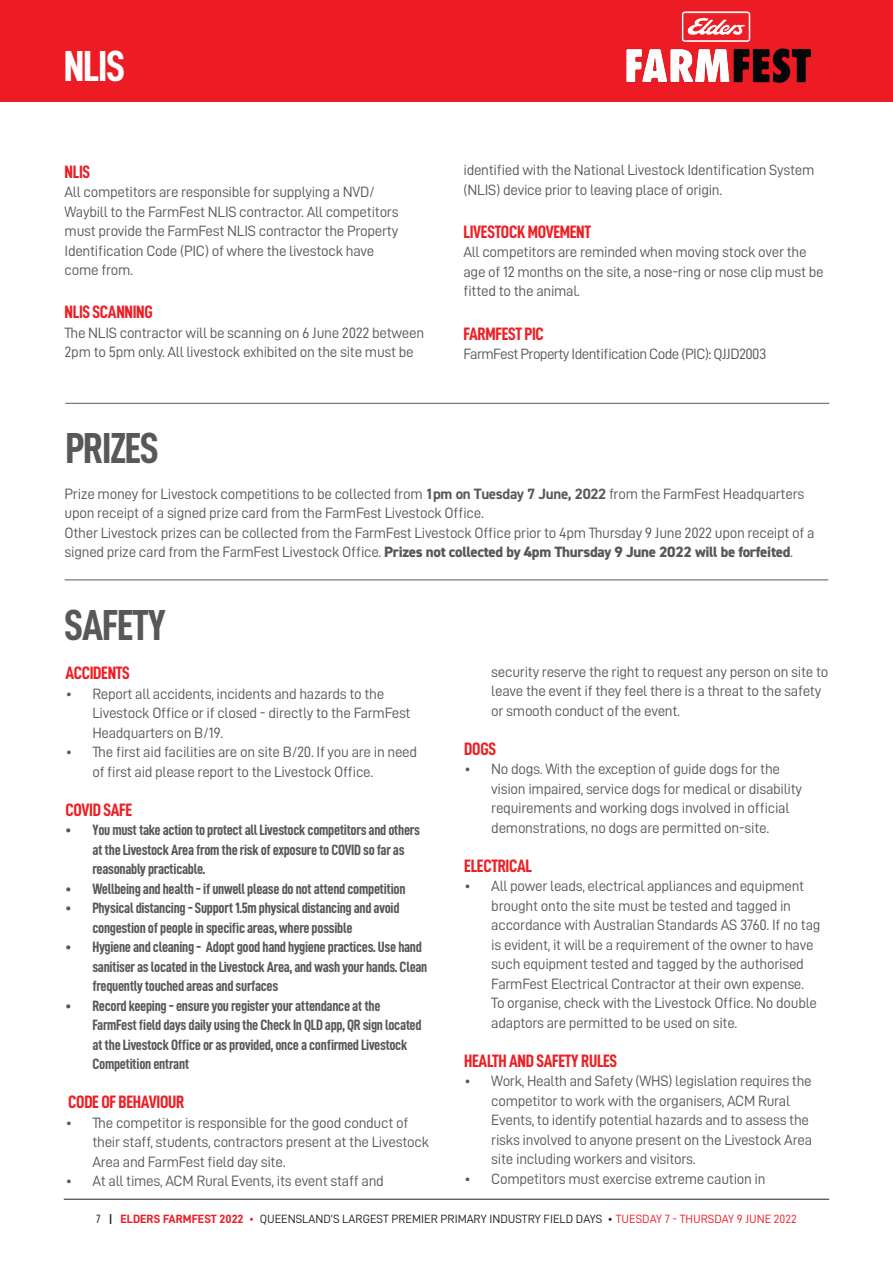
<style>
.page{position:relative;width:893px;height:1263px;background:#fff}
.page>*{position:absolute;margin:0;border:0;box-sizing:border-box;transform-origin:0 0}
.t1{font:43.5px "D DIN Condensed Bold";letter-spacing:-.025em;color:#57585a}
.t2{font:43.5px "D DIN Condensed Bold";color:#fff}
.Leadin_white{font:18px "D DIN Condensed Bold";letter-spacing:-.02em;color:#ed1f25}
.Leadin_white-2{font:15px/19.5px "D DIN";letter-spacing:-.02em;color:#57585a}
.t3{font:15px/19.5px "D DIN Condensed Bold";letter-spacing:-.02em;color:#57585a}
.Leadin_white-3{font:15px "D DIN";letter-spacing:-.04em;color:#57585a}
.t4{font:12px "D DIN";color:#231f20}
.s1{font-family:"DIN2014";font-weight:700}
.s2{font-family:"DIN2014";font-weight:800}
.s3{font-family:"D DIN Condensed"}
.s4{font-family:"D DIN Condensed Bold"}
.s5{font-family:"D DIN Bold";color:#ed1c24}
.s6{color:#ed1c24}
</style>
<div class="page">
<div style="left:0;top:0;width:893px;height:102px;background:#ed1c24"></div>
<hr style="left:64px;top:1199px;width:765px;height:1px;background:#231f20">
<img style="left:626px;top:12px;width:185px;height:71px">
<hr style="left:65px;top:403px;width:764px;height:1px;background:#57585a">
<hr style="left:65px;top:579px;width:763px;height:1px;background:#57585a">
<p class="t2" style="left:64px;top:42px;width:63px">NLIS</p>
<p class="Leadin_white" style="left:65px;top:161px;width:27px">NLIS</p>
<p class="Leadin_white-2" style="left:65px;top:182px;width:336px">All competitors are responsible for supplying a NVD/ Waybill to the FarmFest NLIS contractor. All competitors must provide the FarmFest NLIS contractor the Property Identification Code (PIC) of where the livestock have come from.</p>
<p class="Leadin_white" style="left:65px;top:302px;width:90px">NLIS SCANNING</p>
<p class="Leadin_white-2" style="left:65px;top:323px;width:361px">The NLIS contractor will be scanning on 6 June 2022 between<br>2pm to 5pm only. All livestock exhibited on the site must be</p>
<p class="t1" style="left:65px;top:424px;width:95px">PRIZES</p>
<p class="Leadin_white-2" style="left:463px;top:160px;width:353px">identified with the National Livestock Identification System (NLIS) device prior to leaving place of origin.</p>
<p class="Leadin_white" style="left:463px;top:222px;width:129px">LIVESTOCK MOVEMENT</p>
<p class="Leadin_white-2" style="left:463px;top:242px;width:362px">All competitors are reminded when moving stock over the age of 12 months on the site, a nose-ring or nose clip must be fitted to the animal.</p>
<p class="Leadin_white" style="left:463px;top:323px;width:82px">FARMFEST PIC</p>
<p class="Leadin_white-3" style="left:463px;top:346px;width:304px">FarmFest Property Identification Code (PIC): QJJD2003</p>
<p class="Leadin_white-2" style="left:65px;top:483px;width:741px">Prize money for Livestock competitions to be collected from <span class="s1">1pm on Tuesday 7 June, 2022</span> from the FarmFest Headquarters upon receipt of a signed prize card from the FarmFest Livestock Office.</p>
<p class="Leadin_white-2" style="left:65px;top:522px;width:751px">Other Livestock prizes can be collected from the FarmFest Livestock Office prior to 4pm Thursday 9 June 2022 upon receipt of a signed prize card from the FarmFest Livestock Office. <span class="s2">Prizes not collected by 4pm Thursday 9 June 2022 will be forfeited</span>.</p>
<p class="t1" style="left:65px;top:601px;width:103px">SAFETY</p>
<p class="Leadin_white" style="left:65px;top:663px;width:66px">ACCIDENTS</p>
<p class="Leadin_white-2" style="left:92px;top:684px;width:320px;text-indent:-27px">• Report all accidents, incidents and hazards to the<br>Livestock Office or if closed - directly to the FarmFest<br>Headquarters on B/19.</p>
<p class="Leadin_white-2" style="left:92px;top:742px;width:326px;text-indent:-27px">• The first aid facilities are on site B/20. If you are in need of first aid please report to the Livestock Office.</p>
<p class="Leadin_white" style="left:65px;top:800px;width:68px">COVID SAFE</p>
<p class="t3" style="left:92px;top:820px;width:329px;text-indent:-27px">• You must take action to protect all Livestock competitors and others at the Livestock Area from the risk of exposure to COVID so far as reasonably practicable.</p>
<p class="t3" style="left:65px;top:879px;width:342px">• Wellbeing and health - if unwell please do not attend competition</p>
<p class="t3" style="left:92px;top:898px;width:309px;text-indent:-27px">• Physical distancing - Support 1.5m physical distancing and avoid congestion of people in specific areas, where possible</p>
<p class="t3" style="left:92px;top:937px;width:337px;text-indent:-27px">• Hygiene and cleaning - Adopt good hand hygiene practices. Use hand sanitiser as located in the Livestock Area, and wash your hands. Clean frequently touched areas and surfaces</p>
<p class="t3" style="left:92px;top:996px;width:331px;text-indent:-27px">• Record keeping - ensure you register your attendance at the FarmFest field days daily using the Check In QLD app, QR sign located at the Livestock Office or as provided, once a confirmed Livestock Competition entrant</p>
<p class="Leadin_white" style="left:68px;top:1092px;width:118px">CODE OF BEHAVIOUR</p>
<p class="Leadin_white-2" style="left:92px;top:1113px;width:338px;text-indent:-27px">• The competitor is responsible for the good conduct of their staff, students, contractors present at the Livestock<br>Area and FarmFest field day site.</p>
<p class="Leadin_white-2" style="left:65px;top:1171px;width:320px">• At all times, ACM Rural Events, its event staff and</p>
<p class="Leadin_white-2" style="left:491px;top:662px;width:339px">security reserve the right to request any person on site to leave the event if they feel there is a threat to the safety or smooth conduct of the event.</p>
<p class="Leadin_white" style="left:464px;top:739px;width:33px">DOGS</p>
<p class="Leadin_white-2" style="left:491px;top:759px;width:312px;text-indent:-27px">• No dogs. With the exception of guide dogs for the vision impaired, service dogs for medical or disability requirements and working dogs involved in official demonstrations, no dogs are permitted on-site.</p>
<p class="Leadin_white" style="left:464px;top:856px;width:69px">ELECTRICAL</p>
<p class="Leadin_white-2" style="left:491px;top:876px;width:331px;text-indent:-27px">• All power leads, electrical appliances and equipment brought onto the site must be tested and tagged in accordance with Australian Standards AS 3760. If no tag is evident, it will be a requirement of the owner to have such equipment tested and tagged by the authorised FarmFest Electrical Contractor at their own expense.<br>To organise, check with the Livestock Office. No double adaptors are permitted to be used on site.</p>
<p class="Leadin_white" style="left:464px;top:1051px;width:154px">HEALTH AND SAFETY RULES</p>
<p class="Leadin_white-2" style="left:491px;top:1071px;width:322px;text-indent:-27px">• Work, Health and Safety (WHS) legislation requires the competitor to work with the organisers, ACM Rural Events, to identify potential hazards and to assess the risks involved to anyone present on the Livestock Area site including workers and visitors.</p>
<p class="Leadin_white-2" style="left:464px;top:1169px;width:303px">• Competitors must exercise extreme caution in</p>
<p class="t4" style="left:96px;top:1212px;width:702px"><span class="s3">7</span> <span class="s4">|</span> <span class="s5">ELDERS FARMFEST 2022</span> <span class="s6">•</span> QUEENSLAND’S LARGEST PREMIER PRIMARY INDUSTRY FIELD DAYS • <span class="s6">TUESDAY 7 - THURSDAY 9 JUNE 2022</span></p>
</div>
